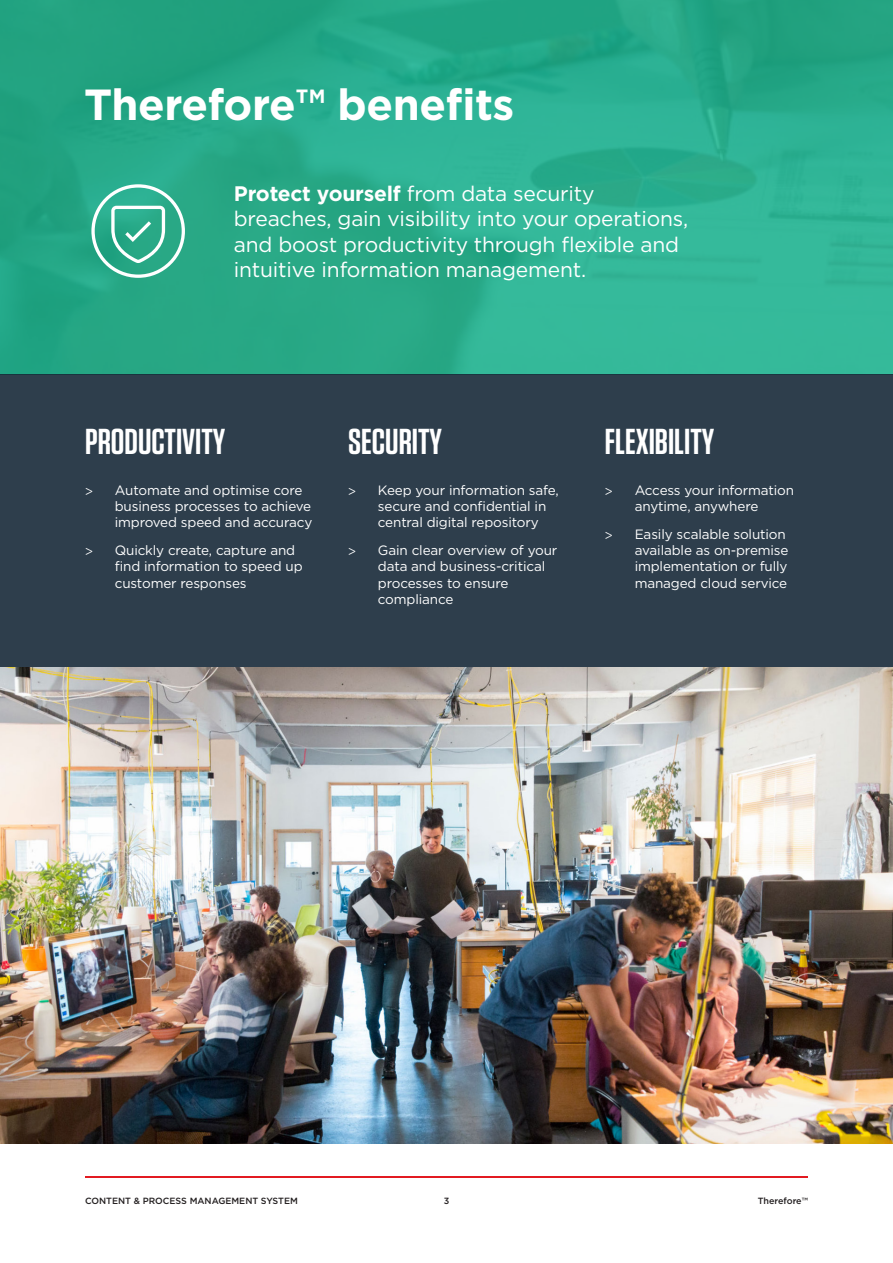
<style>
.page{position:relative;width:893px;height:1263px;background:#fff}
.page>*{position:absolute;margin:0;border:0;box-sizing:border-box;transform-origin:0 0}
.Body{font:700 43.5px "Gotham";letter-spacing:-.01em;color:#fff}
.t1{font:600 36px "Tungsten";color:#fff}
.Body-2{font:21px/25.2px "Gotham";letter-spacing:-.01em;color:#fff}
.t2{font:13.5px/16.2px "Gotham";letter-spacing:-.01em;color:#fff}
.t3{font:500 9px "Gotham";color:#231f20}
.s1{font-weight:700}
.s2{font-family:"Myriad Pro"}
</style>
<div class="page">
<hr style="left:85px;top:1176px;width:723px;height:2px;background:#e21a21">
<img style="left:0;top:0;width:893px;height:374px">
<div style="left:0;top:374px;width:893px;height:294px;background:#2e3e4c"></div>
<svg style="left:91px;top:184px;width:94px;height:94px;background:#4fb99e"></svg>
<img style="left:0;top:668px;width:893px;height:476px">
<p class="Body" style="left:84px;top:76px;width:432px">Therefore™ benefits</p>
<p class="Body-2" style="left:234px;top:181px;width:456px"><span class="s1">Protect yourself</span> from data security breaches, gain visibility into your operations, and boost productivity through flexible and intuitive information management.</p>
<p class="t1" style="left:85px;top:423px;width:142px">PRODUCTIVITY</p>
<p class="t1" style="left:348px;top:423px;width:95px">SECURITY</p>
<p class="t1" style="left:605px;top:423px;width:111px">FLEXIBILITY</p>
<p class="t2" style="left:115px;top:481px;width:199px;text-indent:-30px"><span class="s2">&gt;</span> Automate and optimise core business processes to achieve improved speed and accuracy</p>
<p class="t2" style="left:115px;top:542px;width:189px;text-indent:-30px"><span class="s2">&gt;</span> Quickly create, capture and find information to speed up customer responses</p>
<p class="t2" style="left:378px;top:481px;width:182px;text-indent:-30px"><span class="s2">&gt;</span> Keep your information safe, secure and confidential in central digital repository</p>
<p class="t2" style="left:378px;top:542px;width:181px;text-indent:-30px"><span class="s2">&gt;</span> Gain clear overview of your data and business-critical processes to ensure compliance</p>
<p class="t2" style="left:605px;top:481px;width:191px;text-align:center"><span class="s2">&gt;</span> Access your information anytime, anywhere</p>
<p class="t2" style="left:635px;top:526px;width:155px;text-indent:-30px"><span class="s2">&gt;</span> Easily scalable solution available as on-premise implementation or fully managed cloud service</p>
<p class="t3" style="left:85px;top:1195px;width:214px">CONTENT &amp; PROCESS MANAGEMENT SYSTEM</p>
<p class="t3" style="left:444px;top:1195px;width:7px">3</p>
<p class="t3" style="left:758px;top:1195px;width:52px">Therefore™</p>
</div>
